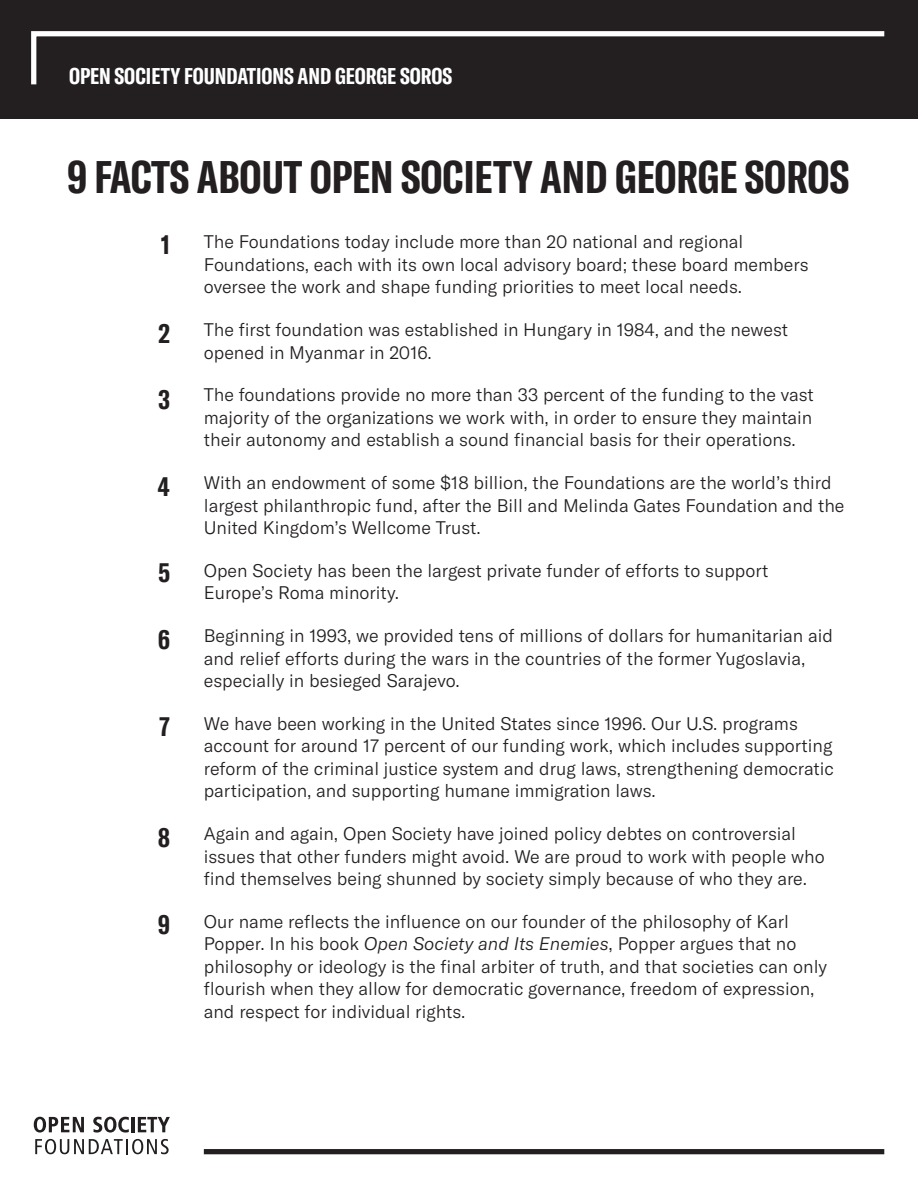
<style>
.page{position:relative;width:918px;height:1188px;background:#fff}
.page>*{position:absolute;margin:0;border:0;box-sizing:border-box;transform-origin:0 0}
.t1{font:700 extra-condensed 45px "GT America";color:#231f20}
.FACTS_Big_numbers{font:700 extra-condensed 27px "GT America";color:#231f20}
.SUBHEAD_1{font:700 extra-condensed 22.5px "GT America";color:#fff}
.FACTS_text{font:300 18px/22.5px "GT America";color:#231f20}
.s1{font-style:italic}
</style>
<div class="page">
<div style="left:0;top:0;width:918px;height:118px;background:#231f20"></div>
<svg style="left:31px;top:31px;width:854px;height:54px"></svg>
<svg style="left:34px;top:1117px;width:50px;height:16px"></svg>
<svg style="left:93px;top:1117px;width:36px;height:16px"></svg>
<hr style="left:132px;top:1117px;width:3px;height:15px;background:#231f20">
<svg style="left:138px;top:1117px;width:32px;height:15px"></svg>
<svg style="left:35px;top:1139px;width:134px;height:15px"></svg>
<div style="left:204px;top:1149px;width:680px;height:5px;background:#231f20"></div>
<p class="SUBHEAD_1" style="left:69px;top:62px;width:385px">OPEN SOCIETY FOUNDATIONS AND GEORGE SOROS</p>
<p class="t1" style="left:68px;top:150px;width:783px">9 FACTS ABOUT OPEN SOCIETY AND GEORGE SOROS</p>
<p class="FACTS_Big_numbers" style="left:161px;top:228px;width:10px">1</p>
<p class="FACTS_Big_numbers" style="left:158px;top:318px;width:13px">2</p>
<p class="FACTS_Big_numbers" style="left:158px;top:383px;width:13px">3</p>
<p class="FACTS_Big_numbers" style="left:158px;top:470px;width:13px">4</p>
<p class="FACTS_Big_numbers" style="left:158px;top:556px;width:13px">5</p>
<p class="FACTS_Big_numbers" style="left:158px;top:623px;width:13px">6</p>
<p class="FACTS_Big_numbers" style="left:160px;top:710px;width:12px">7</p>
<p class="FACTS_Big_numbers" style="left:158px;top:821px;width:13px">8</p>
<p class="FACTS_Big_numbers" style="left:158px;top:909px;width:13px">9</p>
<p class="FACTS_text" style="left:204px;top:231px;width:606px">The Foundations today include more than 20 national and regional<br>Foundations, each with its own local advisory board; these board members oversee the work and shape funding priorities to meet local needs.</p>
<p class="FACTS_text" style="left:204px;top:319px;width:586px">The first foundation was established in Hungary in 1984, and the newest opened in Myanmar in 2016.</p>
<p class="FACTS_text" style="left:204px;top:384px;width:611px;text-align:justify">The foundations provide no more than 33 percent of the funding to the vast majority of the organizations we work with, in order to ensure they maintain their autonomy and establish a sound financial basis for their operations.</p>
<p class="FACTS_text" style="left:204px;top:472px;width:642px">With an endowment of some $18 billion, the Foundations are the world’s third largest philanthropic fund, after the Bill and Melinda Gates Foundation and the<br>United Kingdom’s Wellcome Trust.</p>
<p class="FACTS_text" style="left:204px;top:559px;width:566px">Open Society has been the largest private funder of efforts to support<br>Europe’s Roma minority.</p>
<p class="FACTS_text" style="left:204px;top:625px;width:631px">Beginning in 1993, we provided tens of millions of dollars for humanitarian aid and relief efforts during the wars in the countries of the former Yugoslavia, especially in besieged Sarajevo.</p>
<p class="FACTS_text" style="left:204px;top:712px;width:632px">We have been working in the United States since 1996. Our U.S. programs account for around 17 percent of our funding work, which includes supporting reform of the criminal justice system and drug laws, strengthening democratic participation, and supporting humane immigration laws.</p>
<p class="FACTS_text" style="left:204px;top:823px;width:622px">Again and again, Open Society have joined policy debtes on controversial issues that other funders might avoid. We are proud to work with people who find themselves being shunned by society simply because of who they are.</p>
<p class="FACTS_text" style="left:204px;top:910px;width:625px">Our name reflects the influence on our founder of the philosophy of Karl Popper. In his book <span class="s1">Open Society and Its Enemies</span>, Popper argues that no philosophy or ideology is the final arbiter of truth, and that societies can only flourish when they allow for democratic governance, freedom of expression, and respect for individual rights.</p>
</div>
